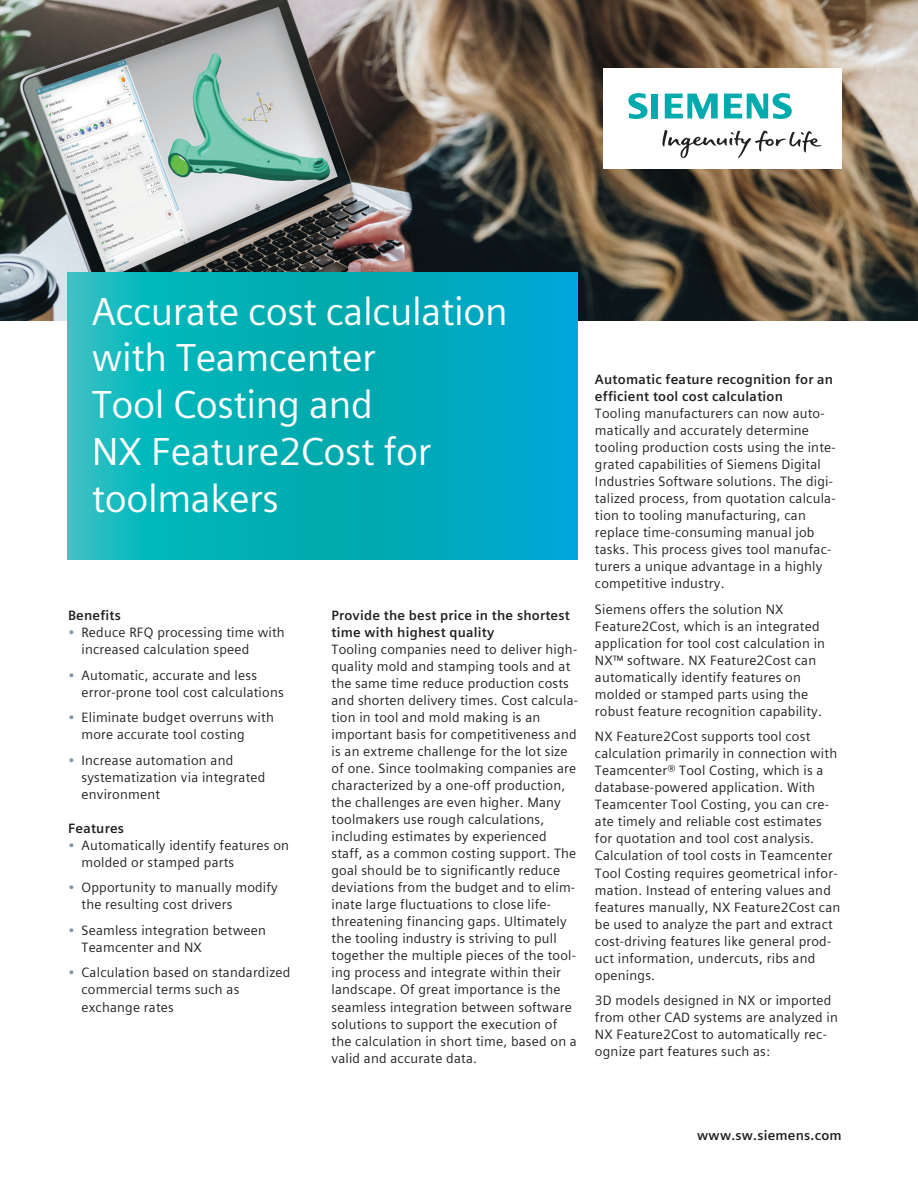
<style>
.page{position:relative;width:918px;height:1188px;background:#fff}
.page>*{position:absolute;margin:0;border:0;box-sizing:border-box;transform-origin:0 0}
.t1{font:39px/46.8px "Siemens Sans Global";letter-spacing:-.01em;color:#fff}
.t2{font:13.5px/17px "Siemens Sans Global";letter-spacing:.015em;color:#231f20}
.t3{font:700 13.5px/17px "Siemens Sans Global";letter-spacing:.015em;color:#231f20}
.s1{color:#7b99a9}
</style>
<div class="page">
<img style="left:0;top:0;width:918px;height:320px">
<div style="left:603px;top:68px;width:238px;height:101px;background:#fff"></div>
<svg style="left:662px;top:130px;width:159px;height:28px"></svg>
<svg style="left:628px;top:93px;width:30px;height:26px"></svg>
<svg style="left:665px;top:94px;width:53px;height:25px"></svg>
<svg style="left:724px;top:93px;width:68px;height:26px"></svg>
<svg style="left:68px;top:272px;width:510px;height:287px;background:#05aebb"></svg>
<h1 class="t1" style="left:92px;top:288px;width:418px">Accurate cost calculation with Teamcenter<br>Tool Costing and<br>NX Feature2Cost for toolmakers</h1>
<p class="t3" style="left:68px;top:607px;width:54px">Benefits</p>
<p class="t2" style="left:82px;top:624px;width:205px;text-indent:-14px"><span class="s1">•</span> Reduce RFQ processing time with increased calculation speed</p>
<p class="t2" style="left:82px;top:667px;width:204px;text-indent:-14px"><span class="s1">•</span> Automatic, accurate and less error-prone tool cost calculations</p>
<p class="t2" style="left:82px;top:709px;width:194px;text-indent:-14px"><span class="s1">•</span> Eliminate budget overruns with more accurate tool costing</p>
<p class="t2" style="left:82px;top:752px;width:185px;text-indent:-14px"><span class="s1">•</span> Increase automation and systematization via integrated environment</p>
<p class="t3" style="left:68px;top:820px;width:58px">Features</p>
<p class="t2" style="left:82px;top:837px;width:209px;text-indent:-14px"><span class="s1">•</span> Automatically identify features on molded or stamped parts</p>
<p class="t2" style="left:82px;top:879px;width:198px;text-indent:-14px"><span class="s1">•</span> Opportunity to manually modify the resulting cost drivers</p>
<p class="t2" style="left:82px;top:922px;width:186px;text-indent:-14px"><span class="s1">•</span> Seamless integration between<br>Teamcenter and NX</p>
<p class="t2" style="left:82px;top:964px;width:210px;text-indent:-14px"><span class="s1">•</span> Calculation based on standardized commercial terms such as exchange rates</p>
<p class="t3" style="left:332px;top:607px;width:240px">Provide the best price in the shortest time with highest quality</p>
<p class="t2" style="left:332px;top:641px;width:248px">Tooling companies need to deliver high&shy;quality mold and stamping tools and at the same time reduce production costs and shorten delivery times. Cost calcula&shy;tion in tool and mold making is an important basis for competitiveness and is an extreme challenge for the lot size of one. Since toolmaking companies are characterized by a one-off production, the challenges are even higher. Many toolmakers use rough calculations, including estimates by experienced staff, as a common costing support. The goal should be to significantly reduce deviations from the budget and to elim&shy;inate large fluctuations to close life&shy;threatening financing gaps. Ultimately the tooling industry is striving to pull together the multiple pieces of the tool&shy;ing process and integrate within their landscape. Of great importance is the seamless integration between software solutions to support the execution of the calculation in short time, based on a valid and accurate data.</p>
<p class="t3" style="left:595px;top:371px;width:240px">Automatic feature recognition for an efficient tool cost calculation</p>
<p class="t2" style="left:595px;top:405px;width:242px">Tooling manufacturers can now auto&shy;matically and accurately determine tooling production costs using the inte&shy;grated capabilities of Siemens Digital Industries Software solutions. The digi&shy;talized process, from quotation calcula&shy;tion to tooling manufacturing, can replace time-consuming manual job tasks. This process gives tool manufac&shy;turers a unique advantage in a highly competitive industry.</p>
<p class="t2" style="left:595px;top:601px;width:232px">Siemens offers the solution NX Feature2Cost, which is an integrated application for tool cost calculation in NX™ software. NX Feature2Cost can automatically identify features on molded or stamped parts using the robust feature recognition capability.</p>
<p class="t2" style="left:595px;top:728px;width:247px">NX Feature2Cost supports tool cost calculation primarily in connection with Teamcenter® Tool Costing, which is a database-powered application. With Teamcenter Tool Costing, you can cre&shy;ate timely and reliable cost estimates for quotation and tool cost analysis.<br>Calculation of tool costs in Teamcenter Tool Costing requires geometrical infor&shy;mation. Instead of entering values and features manually, NX Feature2Cost can be used to analyze the part and extract cost-driving features like general prod&shy;uct information, undercuts, ribs and openings.</p>
<p class="t2" style="left:595px;top:992px;width:245px">3D models designed in NX or imported from other CAD systems are analyzed in NX Feature2Cost to automatically rec&shy;ognize part features such as:</p>
<p class="t3" style="left:697px;top:1127px;width:146px">www.sw.siemens.com</p>
</div>
